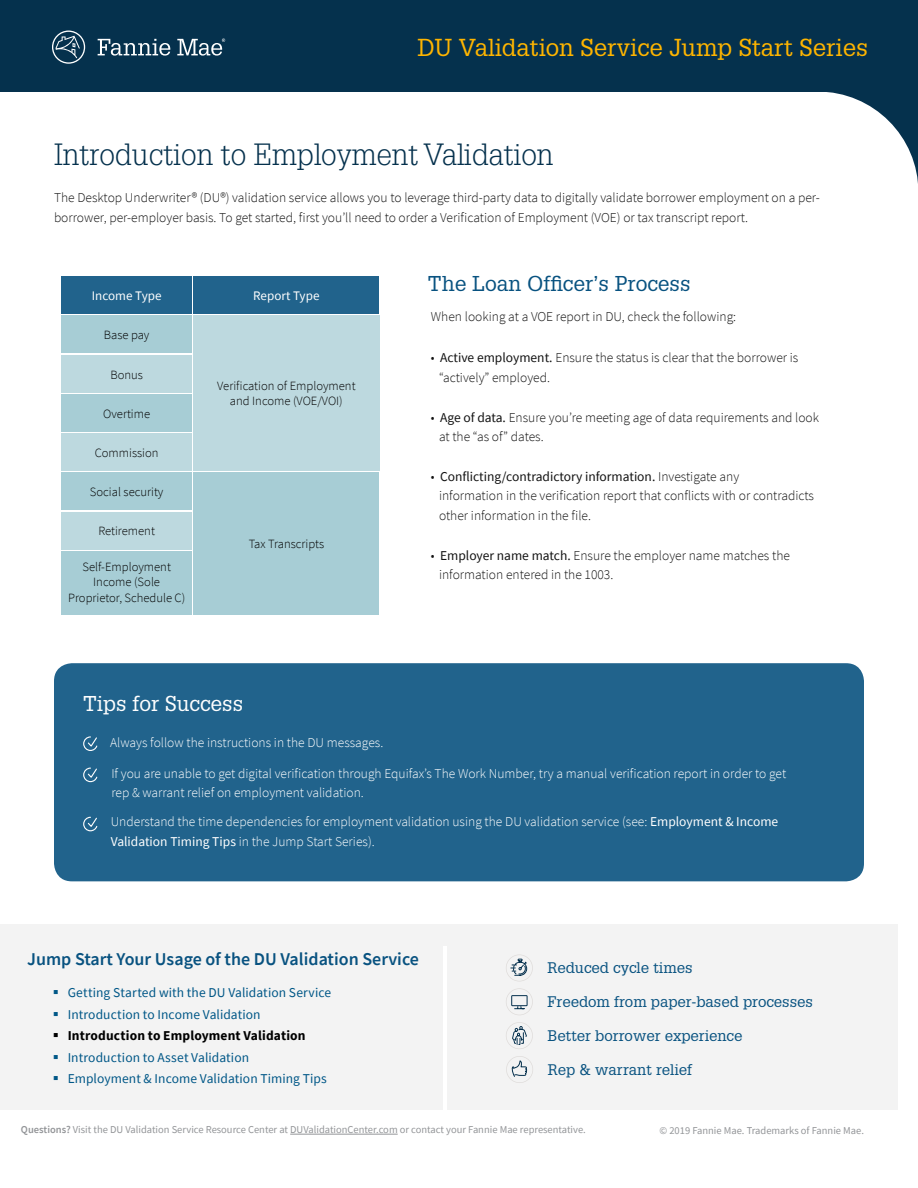
<style>
.page{position:relative;width:918px;height:1188px;background:#fff}
.page>*{position:absolute;margin:0;border:0;box-sizing:border-box;transform-origin:0 0}
.t1{font:300 30px "Glypha LT Std";color:#05314d}
.t2{font:24px "Glypha LT Std";color:#ffb500}
.t3{font:21px "Glypha LT Std";color:#085280}
.t4{font:21px "Glypha LT Std";color:#fff}
.t5{font:600 18px "Source Sans Pro";color:#085280}
.t6{font:15px "Glypha LT Std";color:#085280}
.t7{font:300 13.5px/19.5px "Source Sans Pro";color:#121212}
.t8{font:300 13.5px/19.5px "Source Sans Pro";color:#fff}
.t9{font:13.5px/21.6px "Source Sans Pro";letter-spacing:.005em;color:#005787}
.t10{font:700 13.5px "Source Sans Pro";letter-spacing:.01em;color:#000}
.t11{font:13.05px "Source Sans Pro";color:#fff}
.t12{font:300 12.6px/15.1px "Source Sans Pro";color:#000;text-align:center}
.t13{font:10.5px "Source Sans Pro";color:#939598}
.s1{font-weight:400}
.s2{font-weight:600}
</style>
<div class="page">
<svg style="left:827px;top:92px;width:91px;height:92px"></svg>
<div style="left:0;top:0;width:918px;height:92px;background:#05314d"></div>
<svg style="left:52px;top:31px;width:33px;height:33px"></svg>
<svg style="left:98px;top:39px;width:127px;height:17px"></svg>
<div style="left:54px;top:663px;width:810px;height:218px;background:#21638c;border-radius:18px"></div>
<svg style="left:83px;top:816px;width:15px;height:16px"></svg>
<svg style="left:83px;top:767px;width:15px;height:16px"></svg>
<svg style="left:83px;top:736px;width:15px;height:15px"></svg>
<div style="left:0;top:924px;width:897px;height:186px;background:#f3f3f3"></div>
<hr style="left:290px;top:1134px;width:108px;height:1px;background:#939598">
<hr style="left:443px;top:947px;width:4px;height:163px;background:#fff">
<svg style="left:506px;top:954px;width:27px;height:27px"></svg>
<svg style="left:506px;top:988px;width:27px;height:27px"></svg>
<svg style="left:506px;top:1022px;width:27px;height:27px"></svg>
<svg style="left:506px;top:1056px;width:27px;height:27px"></svg>
<div style="left:62px;top:276px;width:130px;height:38px;background:#21638c"></div>
<div style="left:193px;top:276px;width:186px;height:38px;background:#21638c"></div>
<div style="left:62px;top:316px;width:130px;height:37px;background:#a7cdd5"></div>
<div style="left:62px;top:355px;width:130px;height:37px;background:#bdd9df"></div>
<div style="left:62px;top:394px;width:130px;height:38px;background:#a7cdd5"></div>
<div style="left:62px;top:433px;width:130px;height:38px;background:#bdd9df"></div>
<div style="left:62px;top:473px;width:130px;height:37px;background:#a7cdd5"></div>
<div style="left:62px;top:512px;width:130px;height:37px;background:#bdd9df"></div>
<div style="left:62px;top:551px;width:130px;height:64px;background:#a7cdd5"></div>
<div style="left:193px;top:316px;width:186px;height:155px;background:#bdd9df"></div>
<div style="left:193px;top:473px;width:186px;height:142px;background:#a7cdd5"></div>
<h2 class="t2" style="left:417px;top:33px;width:452px">DU Validation Service Jump Start Series</h2>
<h1 class="t1" style="left:54px;top:138px;width:501px">Introduction to Employment Validation</h1>
<p class="t7" style="left:54px;top:188px;width:767px">The Desktop Underwriter® (DU®) validation service allows you to leverage third-party data to digitally validate borrower employment on a per&shy;borrower, per-employer basis. To get started, first you’ll need to order a Verification of Employment (VOE) or tax transcript report.</p>
<p class="t11" style="left:92px;top:287px;width:71px">Income Type</p>
<p class="t12" style="left:104px;top:327px;width:47px">Base pay</p>
<p class="t12" style="left:110px;top:367px;width:34px">Bonus</p>
<p class="t12" style="left:103px;top:406px;width:49px">Overtime</p>
<p class="t12" style="left:95px;top:445px;width:65px">Commission</p>
<p class="t12" style="left:90px;top:484px;width:75px">Social security</p>
<p class="t12" style="left:98px;top:523px;width:58px">Retirement</p>
<p class="t12" style="left:68px;top:559px;width:119px">Self-Employment<br>Income (Sole<br>Proprietor, Schedule C)</p>
<p class="t11" style="left:253px;top:287px;width:68px">Report Type</p>
<p class="t12" style="left:217px;top:378px;width:140px">Verification of Employment and Income (VOE/VOI)</p>
<p class="t12" style="left:249px;top:537px;width:77px">Tax Transcripts</p>
<h3 class="t4" style="left:83px;top:691px;width:162px">Tips for Success</h3>
<p class="t8" style="left:110px;top:732px;width:275px">Always follow the instructions in the DU messages.</p>
<h3 class="t3" style="left:428px;top:271px;width:264px">The Loan Officer’s Process</h3>
<p class="t7" style="left:431px;top:307px;width:307px">When looking at a VOE report in DU, check the following:</p>
<p class="t7" style="left:439px;top:348px;width:361px;text-indent:-8px">• <span class="s1">Active employment.</span> Ensure the status is clear that the borrower is “actively” employed.</p>
<p class="t7" style="left:439px;top:407px;width:382px;text-indent:-8px">• <span class="s1">Age of data.</span> Ensure you’re meeting age of data requirements and look at the “as of” dates.</p>
<p class="t7" style="left:439px;top:467px;width:376px;text-indent:-8px">• <span class="s1">Conflicting/contradictory information.</span> Investigate any<br>information in the verification report that conflicts with or contradicts other information in the file.</p>
<p class="t7" style="left:439px;top:545px;width:352px;text-indent:-8px">• <span class="s1">Employer name match.</span> Ensure the employer name matches the information entered in the 1003.</p>
<p class="t8" style="left:111px;top:763px;width:676px">If you are unable to get digital verification through Equifax’s The Work Number, try a manual verification report in order to get rep &amp; warrant relief on employment validation.</p>
<p class="t8" style="left:111px;top:812px;width:669px">Understand the time dependencies for employment validation using the DU validation service (see: <span class="s1">Employment &amp; Income<br>Validation Timing Tips</span> in the Jump Start Series).</p>
<h3 class="t5" style="left:27px;top:947px;width:393px">Jump Start Your Usage of the DU Validation Service</h3>
<p class="t9" style="left:68px;top:982px;width:265px">Getting Started with the DU Validation Service<br>Introduction to Income Validation</p>
<p class="t10" style="left:68px;top:1027px;width:239px">Introduction to Employment Validation</p>
<p class="t9" style="left:68px;top:1046px;width:261px">Introduction to Asset Validation<br>Employment &amp; Income Validation Timing Tips</p>
<p class="t13" style="left:21px;top:1123px;width:566px"><span class="s2">Questions?</span> Visit the DU Validation Service Resource Center at DUValidationCenter.com or contact your Fannie Mae representative.</p>
<p class="t6" style="left:547px;top:959px;width:147px">Reduced cycle times</p>
<p class="t6" style="left:547px;top:993px;width:267px">Freedom from paper-based processes</p>
<p class="t6" style="left:547px;top:1027px;width:197px">Better borrower experience</p>
<p class="t6" style="left:548px;top:1060px;width:146px">Rep &amp; warrant relief</p>
<p class="t13" style="left:659px;top:1124px;width:206px">© 2019 Fannie Mae. Trademarks of Fannie Mae.</p>
</div>
